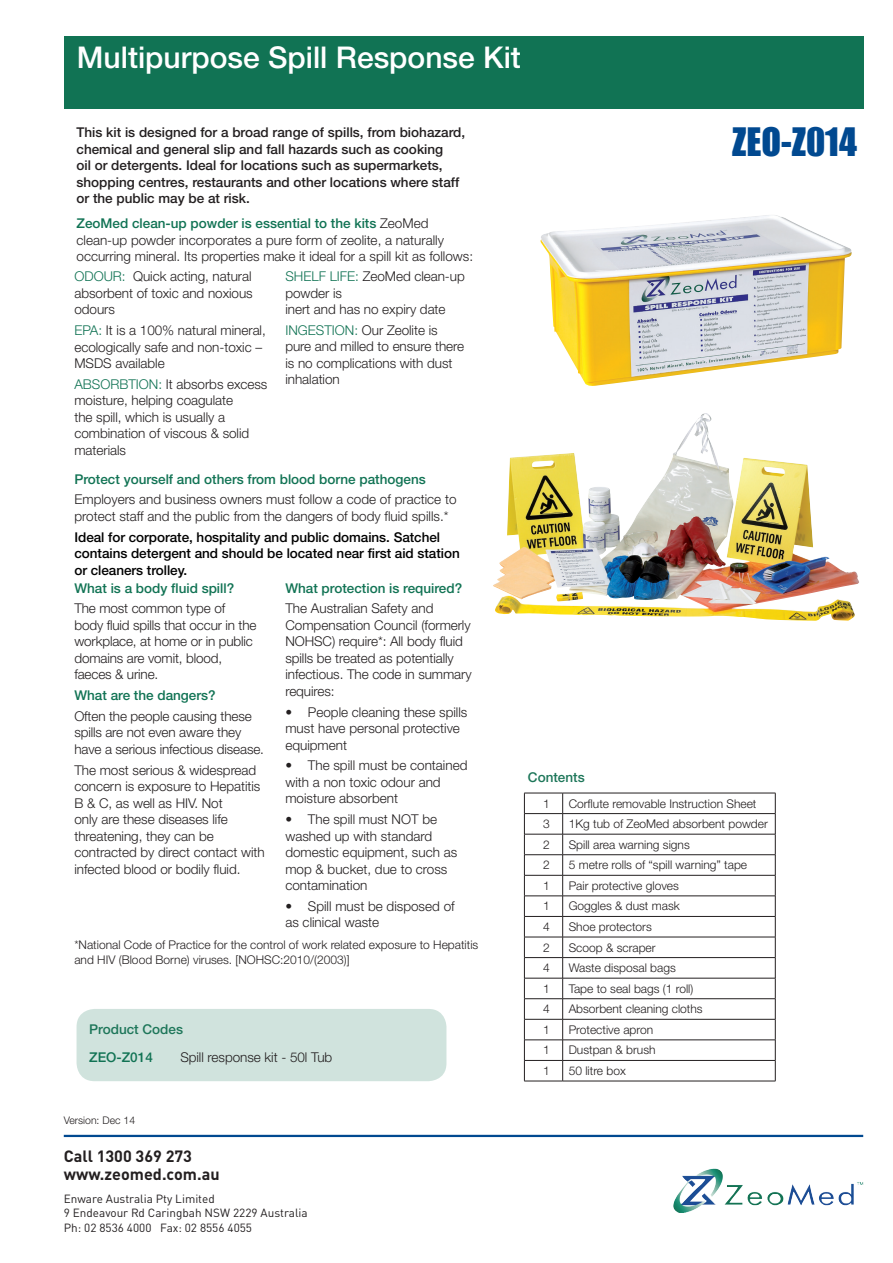
<style>
.page{position:relative;width:893px;height:1263px;background:#fff}
.page>*{position:absolute;margin:0;border:0;box-sizing:border-box;transform-origin:0 0}
.t1{font:36px "Impact";color:#014990}
.t2{font:500 30px "Helvetica Neue LT Std";color:#fff}
.t3{font:700 16.2px/17.7px "DIN Pro";color:#231f20}
.t4{font:300 13.5px/16.5px "Helvetica Neue LT Std";letter-spacing:-.005em;color:#231f20}
.t5{font:500 13.5px/16.5px "Helvetica Neue LT Std";color:#231f20}
.t6{font:500 13.5px/16.5px "Helvetica Neue LT Std";letter-spacing:-.005em;color:#000}
.t7{font:500 13.5px "Helvetica Neue LT Std";color:#117354}
.t8{font:500 13.5px "Helvetica Neue LT Std";color:#1d7659}
.t9{font:300 12px/15px "Helvetica Neue LT Std";color:#231f20}
.t10{font:11.7px/14.7px "DIN Pro";color:#231f20}
.t11{font:300 10.5px "Helvetica Neue LT Std";color:#231f20}
.s1{font-weight:500;color:#117354}
.s2{color:#117354}
</style>
<div class="page">
<hr style="left:64px;top:1135px;width:799px;height:2px;background:#014990">
<img style="left:673px;top:1168px;width:190px;height:45px">
<div style="left:64px;top:36px;width:799px;height:72px;background:#117354"></div>
<img style="left:495px;top:415px;width:364px;height:206px">
<img style="left:493px;top:413px;width:216px;height:195px">
<img style="left:540px;top:215px;width:312px;height:171px">
<hr style="left:524px;top:793px;width:39px;height:1px;background:#231f20">
<hr style="left:524px;top:854px;width:39px;height:1px;background:#231f20">
<hr style="left:524px;top:875px;width:39px;height:1px;background:#231f20">
<hr style="left:524px;top:896px;width:39px;height:1px;background:#231f20">
<hr style="left:524px;top:916px;width:39px;height:1px;background:#231f20">
<hr style="left:524px;top:937px;width:39px;height:1px;background:#231f20">
<hr style="left:524px;top:957px;width:39px;height:1px;background:#231f20">
<hr style="left:524px;top:978px;width:39px;height:1px;background:#231f20">
<hr style="left:524px;top:998px;width:39px;height:1px;background:#231f20">
<hr style="left:524px;top:1019px;width:39px;height:1px;background:#231f20">
<hr style="left:524px;top:1039px;width:39px;height:1px;background:#231f20">
<hr style="left:524px;top:1060px;width:39px;height:1px;background:#231f20">
<hr style="left:524px;top:1081px;width:39px;height:1px;background:#231f20">
<hr style="left:563px;top:793px;width:212px;height:1px;background:#231f20">
<hr style="left:524px;top:813px;width:39px;height:1px;background:#231f20">
<hr style="left:563px;top:813px;width:212px;height:1px;background:#231f20">
<hr style="left:524px;top:834px;width:39px;height:1px;background:#231f20">
<hr style="left:563px;top:834px;width:212px;height:1px;background:#231f20">
<hr style="left:563px;top:854px;width:212px;height:1px;background:#231f20">
<hr style="left:563px;top:875px;width:212px;height:1px;background:#231f20">
<hr style="left:563px;top:896px;width:212px;height:1px;background:#231f20">
<hr style="left:563px;top:916px;width:212px;height:1px;background:#231f20">
<hr style="left:563px;top:937px;width:212px;height:1px;background:#231f20">
<hr style="left:563px;top:957px;width:212px;height:1px;background:#231f20">
<hr style="left:563px;top:978px;width:212px;height:1px;background:#231f20">
<hr style="left:563px;top:998px;width:212px;height:1px;background:#231f20">
<hr style="left:563px;top:1019px;width:212px;height:1px;background:#231f20">
<hr style="left:563px;top:1039px;width:212px;height:1px;background:#231f20">
<svg style="left:524px;top:793px;width:1px;height:288px"></svg>
<hr style="left:563px;top:1060px;width:212px;height:1px;background:#231f20">
<svg style="left:562px;top:793px;width:1px;height:288px"></svg>
<svg style="left:775px;top:793px;width:1px;height:288px"></svg>
<hr style="left:563px;top:1081px;width:212px;height:1px;background:#231f20">
<div style="left:77px;top:1009px;width:369px;height:72px;background:#d0e3dd;border-radius:18px"></div>
<h2 class="t2" style="left:77px;top:39px;width:446px">Multipurpose Spill Response Kit</h2>
<p class="t5" style="left:77px;top:124px;width:390px">This kit is designed for a broad range of spills, from biohazard, chemical and general slip and fall hazards such as cooking<br>oil or detergents. Ideal for locations such as supermarkets, shopping centres, restaurants and other locations where staff or the public may be at risk.</p>
<p class="t4" style="left:77px;top:215px;width:398px"><span class="s1">ZeoMed clean-up powder is essential to the kits</span> ZeoMed clean-up powder incorporates a pure form of zeolite, a naturally occurring mineral. Its properties make it ideal for a spill kit as follows:</p>
<p class="t4" style="left:74px;top:268px;width:180px;text-align:justify"><span class="s2">ODOUR:</span> Quick acting, natural absorbent of toxic and noxious odours</p>
<p class="t4" style="left:74px;top:322px;width:193px"><span class="s2">EPA:</span> It is a 100% natural mineral, ecologically safe and non-toxic –<br>MSDS available</p>
<p class="t4" style="left:74px;top:375px;width:194px"><span class="s2">ABSORBTION:</span> It absorbs excess moisture, helping coagulate<br>the spill, which is usually a combination of viscous &amp; solid materials</p>
<p class="t4" style="left:285px;top:268px;width:181px"><span class="s2">SHELF LIFE:</span> ZeoMed clean-up powder is<br>inert and has no expiry date</p>
<p class="t4" style="left:285px;top:322px;width:180px"><span class="s2">INGESTION:</span> Our Zeolite is pure and milled to ensure there is no complications with dust inhalation</p>
<p class="t7" style="left:74px;top:471px;width:353px">Protect yourself and others from blood borne pathogens</p>
<p class="t4" style="left:74px;top:491px;width:384px">Employers and business owners must follow a code of practice to protect staff and the public from the dangers of body fluid spills.*</p>
<p class="t6" style="left:74px;top:528px;width:387px">Ideal for corporate, hospitality and public domains. Satchel contains detergent and should be located near first aid station or cleaners trolley.</p>
<p class="t7" style="left:74px;top:580px;width:161px">What is a body fluid spill?</p>
<p class="t4" style="left:74px;top:600px;width:184px">The most common type of body fluid spills that occur in the workplace, at home or in public domains are vomit, blood, faeces &amp; urine.</p>
<p class="t7" style="left:74px;top:687px;width:143px">What are the dangers?</p>
<p class="t4" style="left:74px;top:708px;width:191px">Often the people causing these spills are not even aware they have a serious infectious disease.</p>
<p class="t4" style="left:74px;top:761px;width:192px">The most serious &amp; widespread concern is exposure to Hepatitis<br>B &amp; C, as well as HIV. Not<br>only are these diseases life threatening, they can be contracted by direct contact with infected blood or bodily fluid.</p>
<p class="t7" style="left:285px;top:580px;width:178px">What protection is required?</p>
<p class="t4" style="left:285px;top:600px;width:188px">The Australian Safety and<br>Compensation Council (formerly<br>NOHSC) require*: All body fluid spills be treated as potentially infectious. The code in summary requires:</p>
<p class="t4" style="left:285px;top:703px;width:184px">• People cleaning these spills must have personal protective equipment</p>
<p class="t4" style="left:285px;top:757px;width:184px">• The spill must be contained with a non toxic odour and moisture absorbent</p>
<p class="t4" style="left:285px;top:811px;width:173px">• The spill must NOT be washed up with standard domestic equipment, such as mop &amp; bucket, due to cross contamination</p>
<p class="t4" style="left:285px;top:897px;width:171px">• Spill must be disposed of as clinical waste</p>
<p class="t9" style="left:74px;top:937px;width:405px">*National Code of Practice for the control of work related exposure to Hepatitis and HIV (Blood Borne) viruses. [NOHSC:2010/(2003)]</p>
<p class="t8" style="left:89px;top:1022px;width:95px">Product Codes</p>
<p class="t7" style="left:89px;top:1049px;width:65px">ZEO-Z014</p>
<p class="t4" style="left:180px;top:1048px;width:153px">Spill response kit - 50l Tub</p>
<p class="t11" style="left:64px;top:1114px;width:73px">Version: Dec 14</p>
<p class="t3" style="left:64px;top:1145px;width:157px">Call 1300 369 273 www.zeomed.com.au</p>
<p class="t10" style="left:64px;top:1190px;width:245px">Enware Australia Pty Limited<br>9 Endeavour Rd Caringbah NSW 2229 Australia<br>Ph: 02 8536 4000 Fax: 02 8556 4055</p>
<h1 class="t1" style="left:732px;top:114px;width:126px">ZEO-Z014</h1>
<p class="t8" style="left:528px;top:769px;width:58px">Contents</p>
<p class="t9" style="left:543px;top:795px;width:8px">1</p>
<p class="t9" style="left:569px;top:795px;width:189px">Corflute removable Instruction Sheet</p>
<p class="t9" style="left:543px;top:816px;width:8px">3</p>
<p class="t9" style="left:569px;top:816px;width:201px">1Kg tub of ZeoMed absorbent powder</p>
<p class="t9" style="left:543px;top:837px;width:8px">2</p>
<p class="t9" style="left:569px;top:837px;width:123px">Spill area warning signs</p>
<p class="t9" style="left:543px;top:857px;width:8px">2</p>
<p class="t9" style="left:569px;top:857px;width:180px">5 metre rolls of “spill warning” tape</p>
<p class="t9" style="left:543px;top:878px;width:8px">1</p>
<p class="t9" style="left:569px;top:878px;width:112px">Pair protective gloves</p>
<p class="t9" style="left:543px;top:898px;width:8px">1</p>
<p class="t9" style="left:569px;top:898px;width:113px">Goggles &amp; dust mask</p>
<p class="t9" style="left:543px;top:919px;width:8px">4</p>
<p class="t9" style="left:569px;top:919px;width:85px">Shoe protectors</p>
<p class="t9" style="left:543px;top:939px;width:8px">2</p>
<p class="t9" style="left:569px;top:939px;width:88px">Scoop &amp; scraper</p>
<p class="t9" style="left:543px;top:960px;width:8px">4</p>
<p class="t9" style="left:569px;top:960px;width:109px">Waste disposal bags</p>
<p class="t9" style="left:543px;top:981px;width:8px">1</p>
<p class="t9" style="left:569px;top:981px;width:126px">Tape to seal bags (1 roll)</p>
<p class="t9" style="left:543px;top:1001px;width:8px">4</p>
<p class="t9" style="left:569px;top:1001px;width:136px">Absorbent cleaning cloths</p>
<p class="t9" style="left:543px;top:1022px;width:8px">1</p>
<p class="t9" style="left:569px;top:1022px;width:86px">Protective apron</p>
<p class="t9" style="left:543px;top:1042px;width:8px">1</p>
<p class="t9" style="left:569px;top:1042px;width:88px">Dustpan &amp; brush</p>
<p class="t9" style="left:543px;top:1063px;width:8px">1</p>
<p class="t9" style="left:569px;top:1063px;width:59px">50 litre box</p>
</div>
